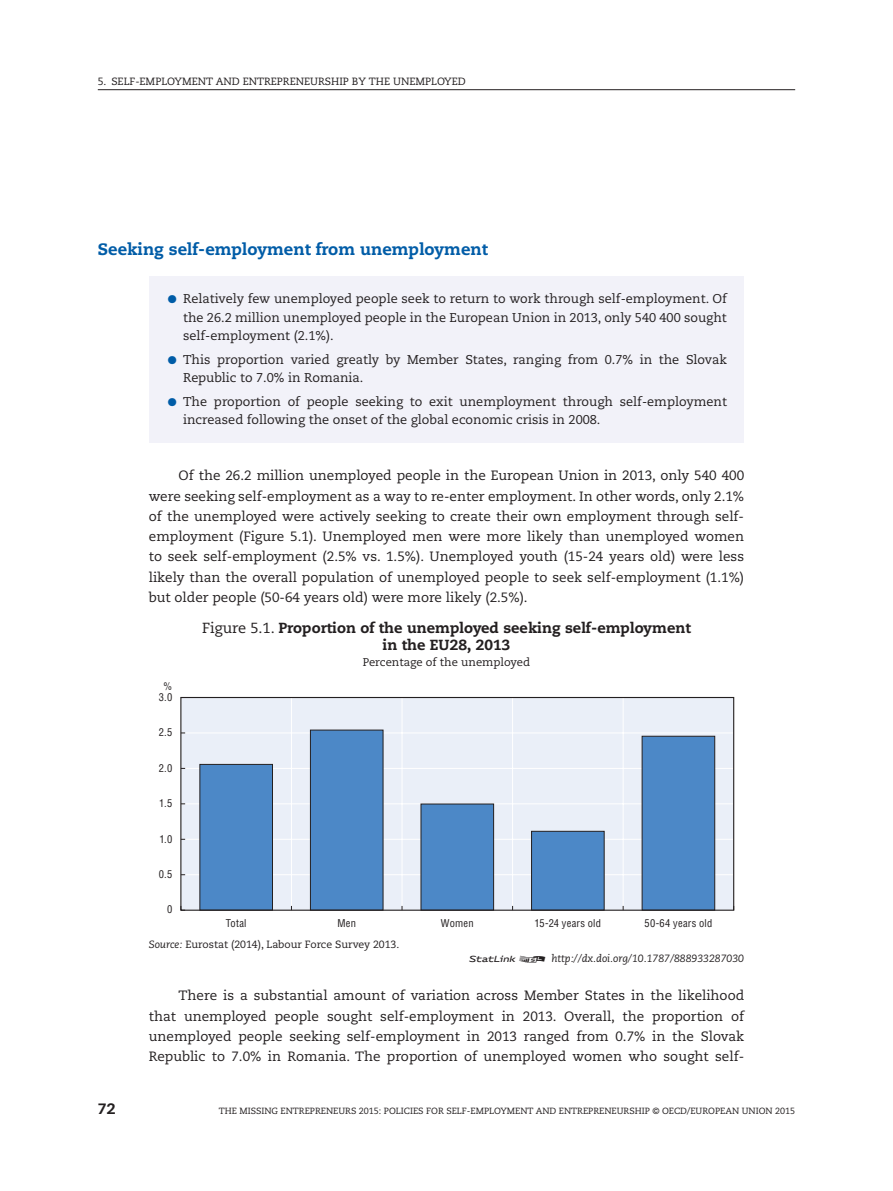
<style>
.page{position:relative;width:893px;height:1191px;background:#fff}
.page>*{position:absolute;margin:0;border:0;box-sizing:border-box;transform-origin:0 0}
.t1{font:800 16.5px "Caecilia LT Std";color:#005ca7}
.t2{font:800 15px "Caecilia LT Std";color:#231f20}
.t3{font:800 14.7px/16.5px "Caecilia LT Std";color:#231f20;text-align:center}
.t4{font:13.5px/20.2px "Caecilia LT Std";color:#231f20;text-align:justify}
.t5{font:12.75px/18.8px "Caecilia LT Std";color:#231f20}
.t6{font:11.25px "Caecilia LT Std";color:#231f20}
.t7{font:10.5px "Caecilia LT Std";color:#231f20}
.t8{font:condensed 10.5px "Helvetica";letter-spacing:.02em;color:#231f20}
.t9{font:italic 10.5px "Caecilia LT Std";color:#231f20}
.t10{font:9px "Caecilia LT Std";color:#231f20}
.s1{color:#005ca7}
.s2{font-weight:400}
.s3{font-style:italic}
.s4{font-family:"Stat Link";font-style:normal}
</style>
<div class="page">
<hr style="left:98px;top:89px;width:697px;height:1px;background:#231f20">
<div style="left:149px;top:276px;width:595px;height:166px;background:#f2f2f9"></div>
<div style="left:181px;top:697px;width:553px;height:213px;background:#eaeff8"></div>
<hr style="left:181px;top:874px;width:553px;height:1px;background:#fff">
<hr style="left:181px;top:839px;width:553px;height:1px;background:#fff">
<hr style="left:181px;top:803px;width:553px;height:1px;background:#fff">
<hr style="left:181px;top:768px;width:553px;height:1px;background:#fff">
<hr style="left:181px;top:732px;width:553px;height:1px;background:#fff">
<hr style="left:291px;top:697px;width:1px;height:213px;background:#fff">
<hr style="left:402px;top:697px;width:1px;height:213px;background:#fff">
<hr style="left:512px;top:697px;width:1px;height:213px;background:#fff">
<hr style="left:623px;top:697px;width:1px;height:213px;background:#fff">
<svg style="left:199px;top:729px;width:516px;height:182px"></svg>
<div style="left:180px;top:697px;width:554px;height:213px;border:1px solid #231f20"></div>
<p class="t7" style="left:98px;top:75px;width:369px">5. Self-employment and entrepreneurship by the unemployed</p>
<p class="t1" style="left:98px;top:239px;width:392px">Seeking self-employment from unemployment</p>
<p class="t5" style="left:183px;top:289px;width:546px;text-align:justify;text-indent:-15px"><span class="s1">●</span> Relatively few unemployed people seek to return to work through self-employment. Of the 26.2 million unemployed people in the European Union in 2013, only 540 400 sought self-employment (2.1%).</p>
<p class="t5" style="left:183px;top:350px;width:545px;text-indent:-15px"><span class="s1">●</span> This proportion varied greatly by Member States, ranging from 0.7% in the Slovak<br>Republic to 7.0% in Romania.</p>
<p class="t5" style="left:183px;top:392px;width:545px;text-indent:-15px"><span class="s1">●</span> The proportion of people seeking to exit unemployment through self-employment increased following the onset of the global economic crisis in 2008.</p>
<p class="t4" style="left:149px;top:466px;width:597px;text-indent:30px">Of the 26.2 million unemployed people in the European Union in 2013, only 540 400 were seeking self-employment as a way to re-enter employment. In other words, only 2.1% of the unemployed were actively seeking to create their own employment through self&shy;employment (Figure 5.1). Unemployed men were more likely than unemployed women to seek self-employment (2.5% vs. 1.5%). Unemployed youth (15-24 years old) were less likely than the overall population of unemployed people to seek self-employment (1.1%) but older people (50-64 years old) were more likely (2.5%).</p>
<p class="t3" style="left:202px;top:620px;width:490px"><span class="s2">Figure 5.1.</span> Proportion of the unemployed seeking self-employment in the EU28, 2013</p>
<p class="t6" style="left:363px;top:655px;width:169px">Percentage of the unemployed</p>
<p class="t8" style="left:164px;top:680px;width:10px">%</p>
<p class="t8" style="left:159px;top:690px;width:15px">3.0</p>
<p class="t8" style="left:159px;top:726px;width:15px">2.5</p>
<p class="t8" style="left:159px;top:761px;width:15px">2.0</p>
<p class="t8" style="left:159px;top:796px;width:15px">1.5</p>
<p class="t8" style="left:159px;top:832px;width:14px">1.0</p>
<p class="t8" style="left:159px;top:867px;width:15px">0.5</p>
<p class="t8" style="left:167px;top:903px;width:7px">0</p>
<p class="t8" style="left:226px;top:916px;width:22px">Total</p>
<p class="t8" style="left:337px;top:916px;width:20px">Men</p>
<p class="t8" style="left:441px;top:916px;width:34px">Women</p>
<p class="t8" style="left:535px;top:916px;width:68px">15-24 years old</p>
<p class="t8" style="left:644px;top:916px;width:69px">50-64 years old</p>
<p class="t7" style="left:149px;top:938px;width:252px"><span class="s3">Source:</span> Eurostat (2014), Labour Force Survey 2013.</p>
<p class="t9" style="left:468px;top:952px;width:278px"><span class="s4">12</span> http://dx.doi.org/10.1787/888933287030</p>
<p class="t4" style="left:149px;top:986px;width:598px;text-indent:30px">There is a substantial amount of variation across Member States in the likelihood that unemployed people sought self-employment in 2013. Overall, the proportion of unemployed people seeking self-employment in 2013 ranged from 0.7% in the Slovak Republic to 7.0% in Romania. The proportion of unemployed women who sought self-</p>
<p class="t2" style="left:98px;top:1099px;width:19px">72</p>
<p class="t10" style="left:219px;top:1106px;width:451px">The Missing Entrepreneurs 2015: Policies for Self-employment and Entrepreneurship © OECD</p>
<p class="t10" style="left:687px;top:1106px;width:110px">/European Union 2015</p>
</div>
